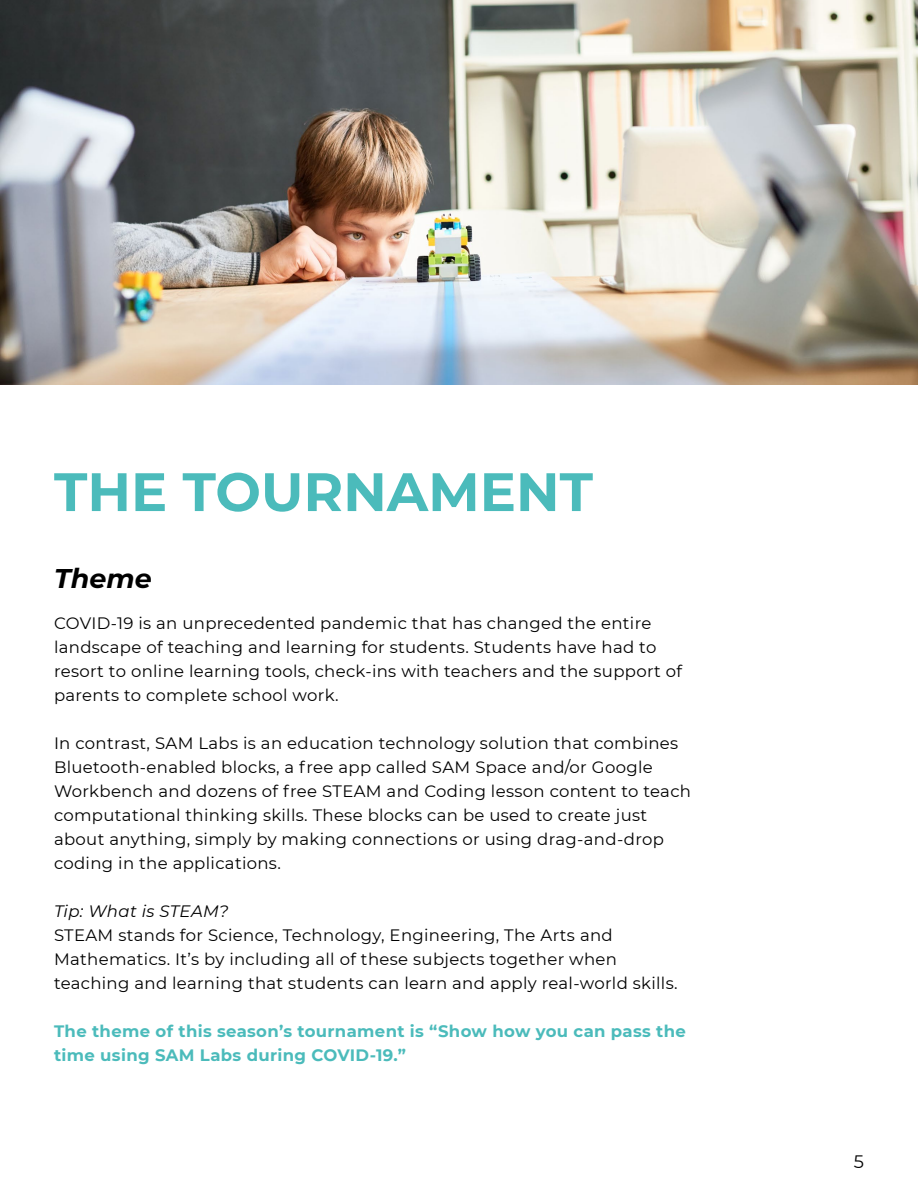
<style>
.page{position:relative;width:918px;height:1188px;background:#fff}
.page>*{position:absolute;margin:0;border:0;box-sizing:border-box;transform-origin:0 0}
.t1{font:700 54px "Montserrat";color:#4bbbbb}
.t2{font:italic 700 27px "Montserrat";letter-spacing:.005em;color:#000}
.t3{font:18px "Montserrat";color:#000}
.t4{font:16.5px/24px "Montserrat";letter-spacing:.02em;color:#000}
.t5{font:700 16.5px/24px "Montserrat";letter-spacing:.02em;color:#4bbbbb}
.t6{font:italic 16.5px "Montserrat";letter-spacing:.02em;color:#000}
</style>
<div class="page">
<img style="left:0;top:0;width:918px;height:385px">
<h1 class="t1" style="left:54px;top:453px;width:540px">THE TOURNAMENT</h1>
<h2 class="t2" style="left:54px;top:559px;width:99px">Theme</h2>
<p class="t4" style="left:54px;top:611px;width:630px">COVID-19 is an unprecedented pandemic that has changed the entire landscape of teaching and learning for students. Students have had to resort to online learning tools, check-ins with teachers and the support of parents to complete school work.</p>
<p class="t4" style="left:54px;top:731px;width:639px">In contrast, SAM Labs is an education technology solution that combines Bluetooth-enabled blocks, a free app called SAM Space and/or Google Workbench and dozens of free STEAM and Coding lesson content to teach computational thinking skills. These blocks can be used to create just about anything, simply by making connections or using drag-and-drop coding in the applications.</p>
<p class="t6" style="left:54px;top:900px;width:176px">Tip: What is STEAM?</p>
<p class="t4" style="left:54px;top:923px;width:625px">STEAM stands for Science, Technology, Engineering, The Arts and<br>Mathematics. It’s by including all of these subjects together when teaching and learning that students can learn and apply real-world skills.</p>
<p class="t5" style="left:54px;top:1019px;width:633px">The theme of this season’s tournament is “Show how you can pass the time using SAM Labs during COVID-19.”</p>
<p class="t3" style="left:854px;top:1149px;width:12px">5</p>
</div>
